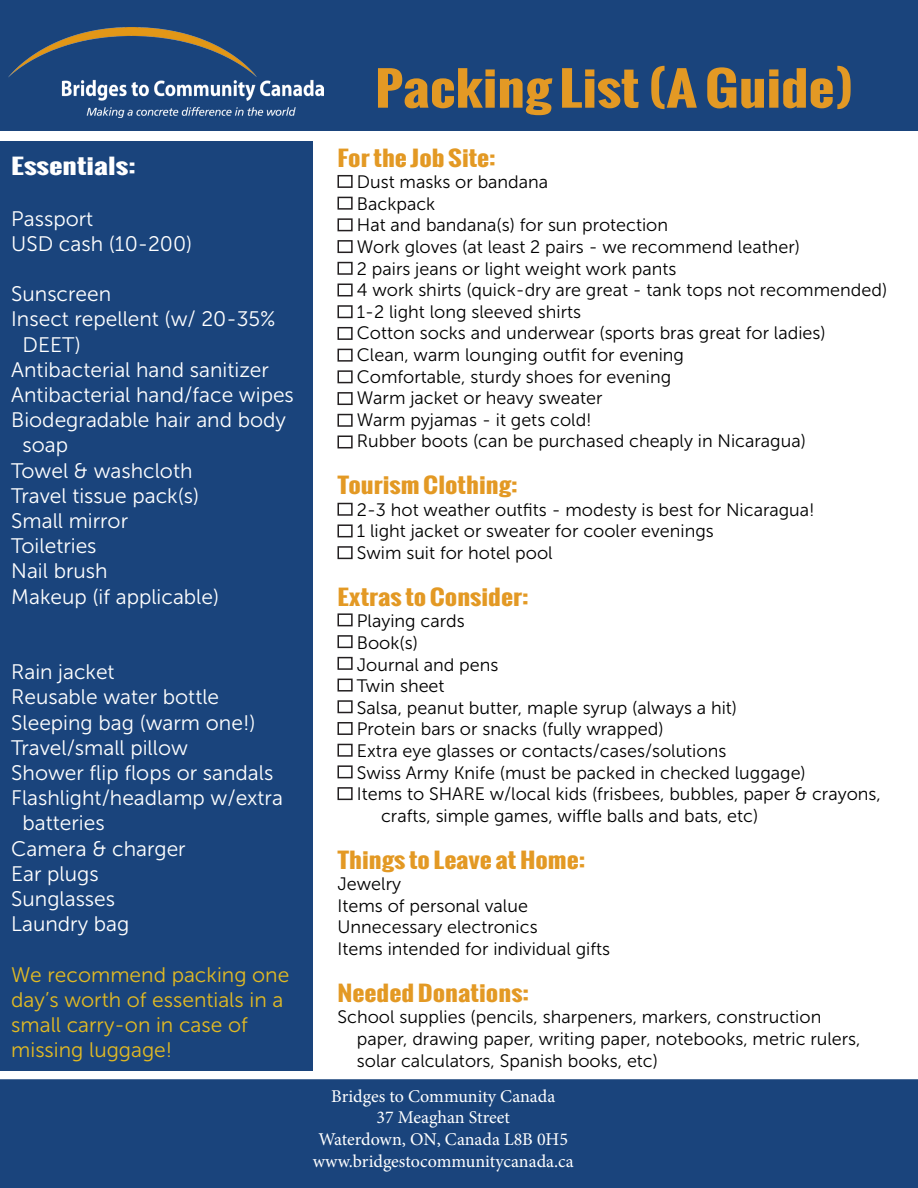
<style>
.page{position:relative;width:918px;height:1188px;background:#fff}
.page>*{position:absolute;margin:0;border:0;box-sizing:border-box;transform-origin:0 0}
.t1{font:700 45px "Oswald";color:#e39924;scale:1.25 1}
.t2{font:21px/25.2px "Museo Sans 300";color:#fff}
.t3{font:700 21px "Oswald";color:#e39924;scale:1.25 1}
.t4{font:21px/25.2px "Museo Sans 300";color:#e2ba23}
.t5{font:700 21px "Oswald";color:#fff;scale:1.4 1}
.t6{font:18px/21.6px "Museo Sans 300";color:#000}
.t7{font:18px "Minion Pro";color:#fff}
</style>
<div class="page">
<div style="left:0;top:0;width:918px;height:130px;background:#1a447c"></div>
<div style="left:0;top:1079px;width:918px;height:109px;background:#1a447c"></div>
<div style="left:0;top:141px;width:312px;height:930px;background:#1a447c"></div>
<img style="left:8px;top:27px;width:316px;height:91px">
<div style="left:338px;top:175px;width:15px;height:13px;border:2px solid #231f20"></div>
<div style="left:338px;top:197px;width:15px;height:13px;border:2px solid #231f20"></div>
<div style="left:338px;top:218px;width:15px;height:13px;border:2px solid #231f20"></div>
<div style="left:338px;top:240px;width:15px;height:13px;border:2px solid #231f20"></div>
<div style="left:338px;top:262px;width:15px;height:13px;border:2px solid #231f20"></div>
<div style="left:338px;top:284px;width:15px;height:12px;border:2px solid #231f20"></div>
<div style="left:338px;top:305px;width:15px;height:13px;border:2px solid #231f20"></div>
<div style="left:338px;top:327px;width:15px;height:13px;border:2px solid #231f20"></div>
<div style="left:338px;top:349px;width:15px;height:13px;border:2px solid #231f20"></div>
<div style="left:338px;top:370px;width:15px;height:13px;border:2px solid #231f20"></div>
<div style="left:338px;top:392px;width:15px;height:13px;border:2px solid #231f20"></div>
<div style="left:338px;top:414px;width:15px;height:13px;border:2px solid #231f20"></div>
<div style="left:338px;top:436px;width:15px;height:12px;border:2px solid #231f20"></div>
<div style="left:338px;top:503px;width:15px;height:13px;border:2px solid #231f20"></div>
<div style="left:338px;top:524px;width:15px;height:13px;border:2px solid #231f20"></div>
<div style="left:338px;top:546px;width:15px;height:13px;border:2px solid #231f20"></div>
<div style="left:338px;top:613px;width:15px;height:13px;border:2px solid #231f20"></div>
<div style="left:338px;top:635px;width:15px;height:13px;border:2px solid #231f20"></div>
<div style="left:338px;top:657px;width:15px;height:13px;border:2px solid #231f20"></div>
<div style="left:338px;top:679px;width:15px;height:13px;border:2px solid #231f20"></div>
<div style="left:338px;top:700px;width:15px;height:13px;border:2px solid #231f20"></div>
<div style="left:338px;top:722px;width:15px;height:13px;border:2px solid #231f20"></div>
<div style="left:338px;top:744px;width:15px;height:13px;border:2px solid #231f20"></div>
<div style="left:338px;top:765px;width:15px;height:13px;border:2px solid #231f20"></div>
<div style="left:338px;top:787px;width:15px;height:13px;border:2px solid #231f20"></div>
<p class="t5" style="left:11px;top:151px;width:90px">Essentials:</p>
<p class="t2" style="left:11px;top:206px;width:84px">Passport</p>
<p class="t2" style="left:11px;top:231px;width:183px">USD cash (10-200)</p>
<p class="t2" style="left:11px;top:282px;width:101px">Sunscreen</p>
<p class="t2" style="left:23px;top:307px;width:255px;text-indent:-11px">Insect repellent (w/ 20-35%<br>DEET)</p>
<p class="t2" style="left:11px;top:357px;width:259px">Antibacterial hand sanitizer</p>
<p class="t2" style="left:11px;top:382px;width:284px">Antibacterial hand/face wipes</p>
<p class="t2" style="left:23px;top:408px;width:265px;text-indent:-11px">Biodegradable hair and body soap</p>
<p class="t2" style="left:11px;top:458px;width:183px">Towel &amp; washcloth</p>
<p class="t2" style="left:11px;top:483px;width:190px">Travel tissue pack(s)</p>
<p class="t2" style="left:11px;top:508px;width:118px">Small mirror</p>
<p class="t2" style="left:11px;top:534px;width:87px">Toiletries</p>
<p class="t2" style="left:11px;top:559px;width:98px">Nail brush</p>
<p class="t2" style="left:11px;top:584px;width:209px">Makeup (if applicable)</p>
<p class="t2" style="left:11px;top:660px;width:105px">Rain jacket</p>
<p class="t2" style="left:11px;top:685px;width:209px">Reusable water bottle</p>
<p class="t2" style="left:11px;top:710px;width:246px">Sleeping bag (warm one!)</p>
<p class="t2" style="left:11px;top:735px;width:178px">Travel/small pillow</p>
<p class="t2" style="left:11px;top:760px;width:264px">Shower flip flops or sandals</p>
<p class="t2" style="left:23px;top:786px;width:262px;text-indent:-11px">Flashlight/headlamp w/extra batteries</p>
<p class="t2" style="left:11px;top:836px;width:176px">Camera &amp; charger</p>
<p class="t2" style="left:11px;top:861px;width:89px">Ear plugs</p>
<p class="t2" style="left:11px;top:886px;width:105px">Sunglasses</p>
<p class="t2" style="left:11px;top:912px;width:120px">Laundry bag</p>
<p class="t4" style="left:11px;top:962px;width:280px">We recommend packing one day’s worth of essentials in a small carry-on in case of</p>
<p class="t4" style="left:11px;top:1038px;width:163px">missing luggage!</p>
<p class="t1" style="left:375px;top:55px;width:384px">Packing List (A Guide)</p>
<p class="t3" style="left:338px;top:142px;width:128px">For the Job Site:</p>
<p class="t6" style="left:357px;top:171px;width:193px">Dust masks or bandana</p>
<p class="t6" style="left:357px;top:193px;width:80px">Backpack</p>
<p class="t6" style="left:357px;top:214px;width:313px">Hat and bandana(s) for sun protection</p>
<p class="t6" style="left:357px;top:236px;width:445px">Work gloves (at least 2 pairs - we recommend leather)</p>
<p class="t6" style="left:357px;top:258px;width:321px">2 pairs jeans or light weight work pants</p>
<p class="t6" style="left:357px;top:279px;width:532px">4 work shirts (quick-dry are great - tank tops not recommended)</p>
<p class="t6" style="left:357px;top:301px;width:226px">1-2 light long sleeved shirts</p>
<p class="t6" style="left:357px;top:322px;width:470px">Cotton socks and underwear (sports bras great for ladies)</p>
<p class="t6" style="left:357px;top:344px;width:329px">Clean, warm lounging outfit for evening</p>
<p class="t6" style="left:357px;top:366px;width:316px">Comfortable, sturdy shoes for evening</p>
<p class="t6" style="left:357px;top:387px;width:247px">Warm jacket or heavy sweater</p>
<p class="t6" style="left:357px;top:409px;width:236px">Warm pyjamas - it gets cold!</p>
<p class="t6" style="left:357px;top:430px;width:451px">Rubber boots (can be purchased cheaply in Nicaragua)</p>
<p class="t3" style="left:338px;top:470px;width:146px">Tourism Clothing:</p>
<p class="t6" style="left:357px;top:499px;width:459px">2-3 hot weather outfits - modesty is best for Nicaragua!</p>
<p class="t6" style="left:357px;top:520px;width:359px">1 light jacket or sweater for cooler evenings</p>
<p class="t6" style="left:357px;top:542px;width:197px">Swim suit for hotel pool</p>
<p class="t3" style="left:338px;top:581px;width:155px">Extras to Consider:</p>
<p class="t6" style="left:357px;top:610px;width:109px">Playing cards</p>
<p class="t6" style="left:357px;top:632px;width:63px">Book(s)</p>
<p class="t6" style="left:357px;top:654px;width:143px">Journal and pens</p>
<p class="t6" style="left:357px;top:675px;width:89px">Twin sheet</p>
<p class="t6" style="left:357px;top:697px;width:382px">Salsa, peanut butter, maple syrup (always a hit)</p>
<p class="t6" style="left:357px;top:718px;width:308px">Protein bars or snacks (fully wrapped)</p>
<p class="t6" style="left:357px;top:740px;width:371px">Extra eye glasses or contacts/cases/solutions</p>
<p class="t6" style="left:357px;top:762px;width:450px">Swiss Army Knife (must be packed in checked luggage)</p>
<p class="t6" style="left:381px;top:783px;width:501px;text-indent:-24px">Items to SHARE w/local kids (frisbees, bubbles, paper &amp; crayons, crafts, simple games, wiffle balls and bats, etc)</p>
<p class="t3" style="left:338px;top:844px;width:200px">Things to Leave at Home:</p>
<p class="t6" style="left:338px;top:873px;width:65px">Jewelry</p>
<p class="t6" style="left:338px;top:895px;width:192px">Items of personal value</p>
<p class="t6" style="left:338px;top:916px;width:202px">Unnecessary electronics</p>
<p class="t6" style="left:338px;top:938px;width:274px">Items intended for individual gifts</p>
<p class="t3" style="left:338px;top:977px;width:155px">Needed Donations:</p>
<p class="t6" style="left:338px;top:1006px;width:485px">School supplies (pencils, sharpeners, markers, construction</p>
<p class="t6" style="left:357px;top:1028px;width:505px">paper, drawing paper, writing paper, notebooks, metric rulers, solar calculators, Spanish books, etc)</p>
<p class="t7" style="left:331px;top:1084px;width:226px">Bridges to Community Canada</p>
<p class="t7" style="left:377px;top:1106px;width:135px">37 Meaghan Street</p>
<p class="t7" style="left:319px;top:1127px;width:251px">Waterdown, ON, Canada L8B 0H5</p>
<p class="t7" style="left:313px;top:1149px;width:263px">www.bridgestocommunitycanada.ca</p>
</div>
